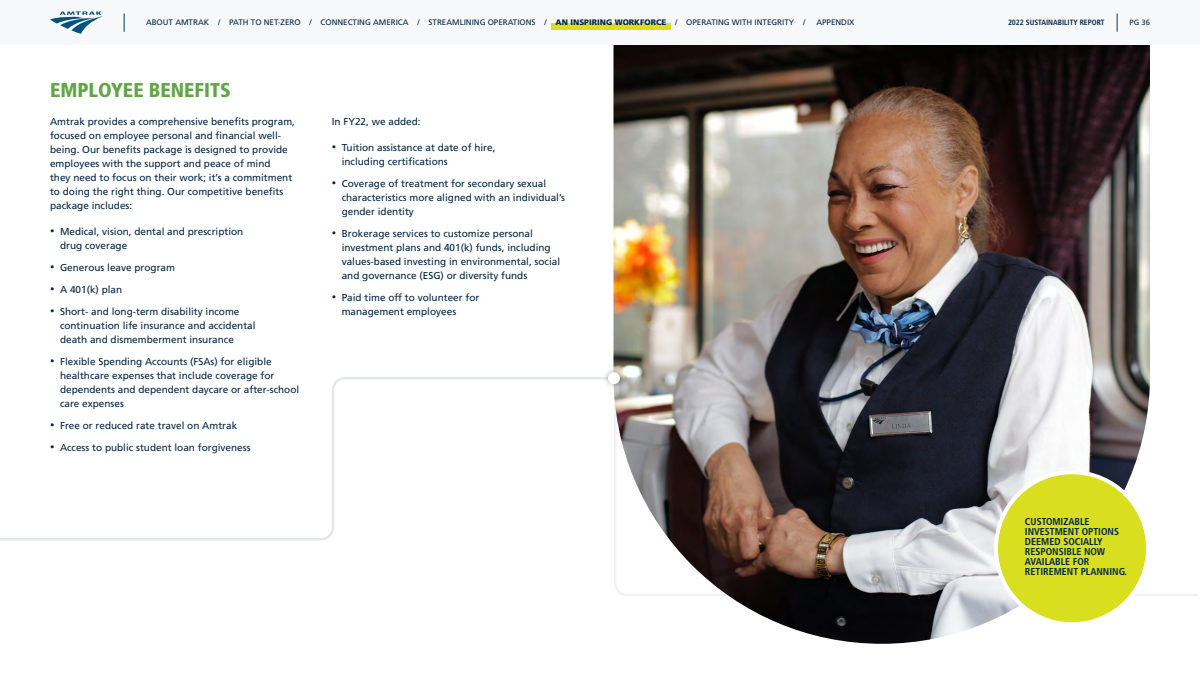
<style>
.page{position:relative;width:1200px;height:675px;background:#fff}
.page>*{position:absolute;margin:0;border:0;box-sizing:border-box;transform-origin:0 0}
.H2__new{font:900 condensed 20px "Frutiger LT Std";color:#61a645}
.Body__GREP{font:10px/14px "Frutiger LT Std";color:#002647}
.NumberCalloutText{font:700 condensed 10px/10px "Frutiger LT Std";color:#002647}
.t1{font:8px "Frutiger LT Std";color:#002647}
.t2{font:700 condensed 7.7px "Frutiger LT Std";color:#002647}
.t3{font:7.7px "Frutiger LT Std";color:#002647}
.s1{font-weight:900}
.s2{font-family:"Mukta";font-size:12px}
</style>
<div class="page">
<img style="left:614px;top:45px;width:536px;height:599px">
<svg style="left:0;top:377px;width:618px;height:165px"></svg>
<div style="left:603px;top:367px;width:23px;height:23px;background:#000;opacity:.33"></div>
<div style="left:608px;top:372px;width:12px;height:12px;background:#fff;border-radius:50%"></div>
<div style="left:996px;top:472px;width:152px;height:152px;background:#d9de1f;border-radius:50%"></div>
<div style="left:994px;top:470px;width:156px;height:156px;border:4px solid #fff;border-radius:50%"></div>
<div style="left:0;top:0;width:1200px;height:45px;background:#f7f8f9"></div>
<svg style="left:1117px;top:14px;width:1px;height:18px"></svg>
<svg style="left:124px;top:14px;width:1px;height:18px"></svg>
<svg style="left:50px;top:11px;width:53px;height:23px"></svg>
<div style="left:551px;top:24px;width:120px;height:6px;background:#d9de1f"></div>
<p class="t1" style="left:146px;top:18px;width:661px">ABOUT AMTRAK / PATH TO NET-ZERO / CONNECTING AMERICA / STREAMLINING OPERATIONS / <span class="s1">AN INSPIRING WORKFORCE</span> / OPERATING WITH INTEGRITY /</p>
<p class="t1" style="left:816px;top:18px;width:40px">APPENDIX</p>
<p class="t2" style="left:1008px;top:18px;width:98px">2022 SUSTAINABILITY REPORT</p>
<p class="t3" style="left:1130px;top:18px;width:22px">PG 36</p>
<p class="H2__new" style="left:50px;top:78px;width:182px">EMPLOYEE BENEFITS</p>
<p class="Body__GREP" style="left:50px;top:114px;width:247px">Amtrak provides a comprehensive benefits program, focused on employee personal and financial well&shy;being. Our benefits package is designed to provide employees with the support and peace of mind<br>they need to focus on their work; it’s a commitment to doing the right thing. Our competitive benefits package includes:</p>
<p class="Body__GREP" style="left:60px;top:224px;width:185px;text-indent:-10px"><span class="s2">•</span> Medical, vision, dental and prescription drug coverage</p>
<p class="Body__GREP" style="left:50px;top:260px;width:127px"><span class="s2">•</span> Generous leave program</p>
<p class="Body__GREP" style="left:50px;top:282px;width:74px"><span class="s2">•</span> A 401(k) plan</p>
<p class="Body__GREP" style="left:60px;top:304px;width:197px;text-indent:-10px"><span class="s2">•</span> Short- and long-term disability income continuation life insurance and accidental death and dismemberment insurance</p>
<p class="Body__GREP" style="left:60px;top:354px;width:241px;text-indent:-10px"><span class="s2">•</span> Flexible Spending Accounts (FSAs) for eligible healthcare expenses that include coverage for dependents and dependent daycare or after-school care expenses</p>
<p class="Body__GREP" style="left:50px;top:418px;width:189px"><span class="s2">•</span> Free or reduced rate travel on Amtrak</p>
<p class="Body__GREP" style="left:50px;top:440px;width:202px"><span class="s2">•</span> Access to public student loan forgiveness</p>
<p class="Body__GREP" style="left:332px;top:114px;width:90px">In FY22, we added:</p>
<p class="Body__GREP" style="left:342px;top:140px;width:155px;text-indent:-10px"><span class="s2">•</span> Tuition assistance at date of hire, including certifications</p>
<p class="Body__GREP" style="left:342px;top:176px;width:225px;text-indent:-10px"><span class="s2">•</span> Coverage of treatment for secondary sexual characteristics more aligned with an individual’s gender identity</p>
<p class="Body__GREP" style="left:342px;top:226px;width:220px;text-indent:-10px"><span class="s2">•</span> Brokerage services to customize personal investment plans and 401(k) funds, including values-based investing in environmental, social and governance (ESG) or diversity funds</p>
<p class="Body__GREP" style="left:342px;top:290px;width:139px;text-indent:-10px"><span class="s2">•</span> Paid time off to volunteer for management employees</p>
<p class="NumberCalloutText" style="left:1025px;top:517px;width:104px">CUSTOMIZABLE<br>INVESTMENT OPTIONS<br>DEEMED SOCIALLY<br>RESPONSIBLE NOW<br>AVAILABLE FOR<br>RETIREMENT PLANNING.</p>
</div>
